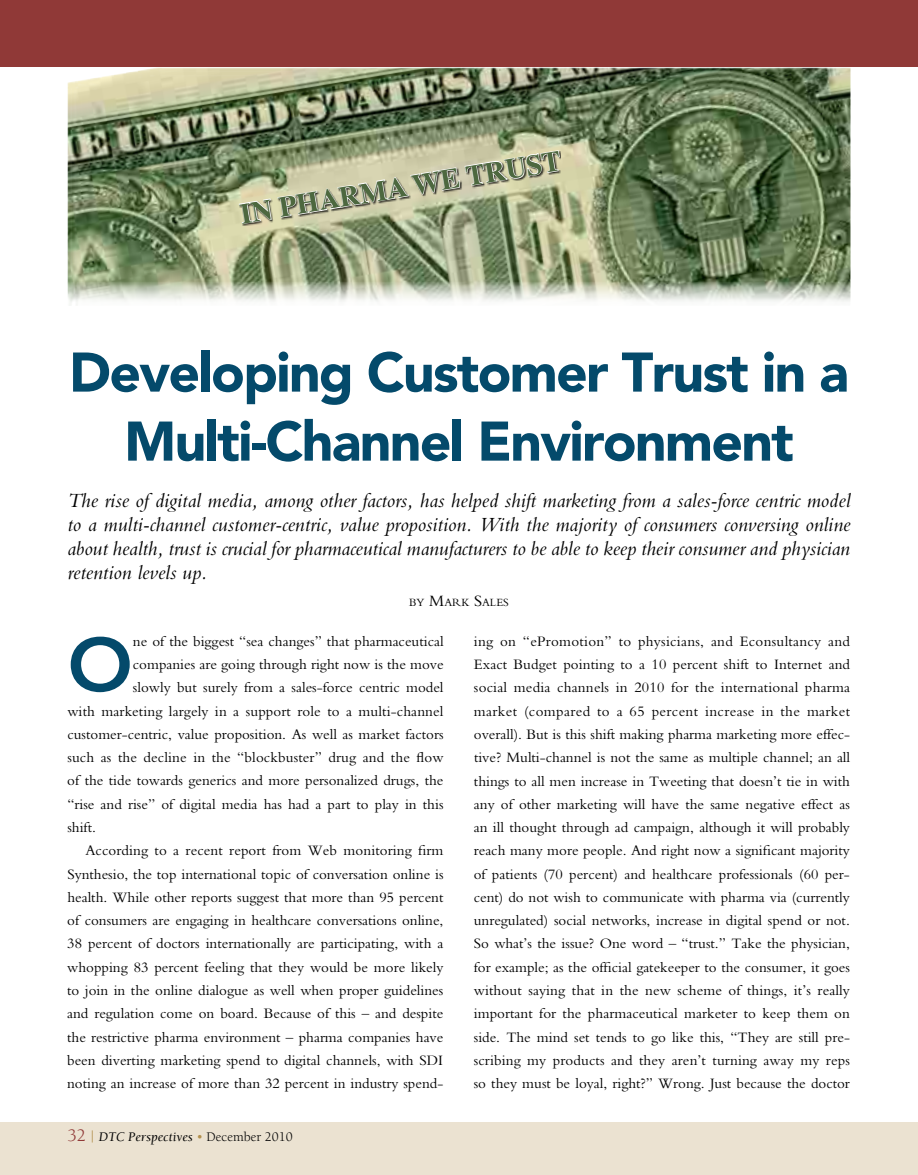
<style>
.page{position:relative;width:918px;height:1175px;background:#fff}
.page>*{position:absolute;margin:0;border:0;box-sizing:border-box;transform-origin:0 0}
.t1{font:800 74.7px "Avenir";color:#044a6b;scale:1.05 1}
.t2{font:900 55.2px/69px "Avenir";letter-spacing:-.03em;color:#044a6b;text-align:center}
.t3{font:700 28.8px "Times";color:#4d683f}
.t4{font:italic 21px/24px "Bembo";letter-spacing:-.005em;color:#000;text-align:justify}
.t5{font:15px/23.2px "Bembo";color:#000;text-align:justify}
.t6{font:italic 13.5px "Berkeley";color:#000}
.t7{font:11.55px "Bembo";color:#000}
.s1{font-size:16.5px}
.s2{font-style:normal;font-size:18px;color:#903937}
.s3{font-style:normal;font-size:15px;color:#b3904d}
.s4{font-style:normal;color:#b3904d}
.s5{font-style:normal}
</style>
<div class="page">
<div style="left:0;top:0;width:918px;height:67px;background:#903937"></div>
<div style="left:0;top:1122px;width:918px;height:52px;background:#ebe2d1"></div>
<img style="left:68px;top:68px;width:782px;height:235px">
<svg style="left:238px;top:149px;width:323px;height:76px;background:#b1b394"></svg>
<h3 class="t3" style="left:236px;top:185px;width:326px;rotate:-9deg">IN PHARMA WE TRUST</h3>
<h2 class="t2" style="left:69px;top:337px;width:781px">Developing Customer Trust in a<br>Multi-Channel Environment</h2>
<p class="t4" style="left:68px;top:488px;width:785px">The rise of digital media, among other factors, has helped shift marketing from a sales-force centric model to a multi-channel customer-centric, value proposition. With the majority of consumers conversing online about health, trust is crucial for pharmaceutical manufacturers to be able to keep their consumer and physician retention levels up.</p>
<p class="t7" style="left:409px;top:596px;width:101px">BY <span class="s1">M</span>ARK <span class="s1">S</span>ALES</p>
<h1 class="t1" style="left:68px;top:620px;width:64px">O</h1>
<p class="t5" style="left:133px;top:629px;width:312px">ne of the biggest “sea changes” that pharmaceutical</p>
<p class="t5" style="left:474px;top:629px;width:378px">ing on “ePromotion” to physicians, and Econsultancy and Exact Budget pointing to a 10 percent shift to Internet and social media channels in 2010 for the international pharma market (compared to a 65 percent increase in the market overall). But is this shift making pharma marketing more effec&shy;tive? Multi-channel is not the same as multiple channel; an all things to all men increase in Tweeting that doesn’t tie in with any of other marketing will have the same negative effect as an ill thought through ad campaign, although it will probably reach many more people. And right now a significant majority of patients (70 percent) and healthcare professionals (60 per&shy;cent) do not wish to communicate with pharma via (currently unregulated) social networks, increase in digital spend or not.<br>So what’s the issue? One word – “trust.” Take the physician, for example; as the official gatekeeper to the consumer, it goes without saying that in the new scheme of things, it’s really important for the pharmaceutical marketer to keep them on side. The mind set tends to go like this, “They are still pre&shy;scribing my products and they aren’t turning away my reps so they must be loyal, right?” Wrong. Just because the doctor</p>
<p class="t5" style="left:133px;top:652px;width:312px">companies are going through right now is the move</p>
<p class="t5" style="left:133px;top:675px;width:312px">slowly but surely from a sales-force centric model</p>
<p class="t5" style="left:67px;top:699px;width:378px">with marketing largely in a support role to a multi-channel</p>
<p class="t5" style="left:67px;top:722px;width:378px">customer-centric, value proposition. As well as market factors</p>
<p class="t5" style="left:67px;top:745px;width:378px">such as the decline in the “blockbuster” drug and the flow</p>
<p class="t5" style="left:67px;top:769px;width:378px">of the tide towards generics and more personalized drugs, the</p>
<p class="t5" style="left:67px;top:792px;width:378px">“rise and rise” of digital media has had a part to play in this</p>
<p class="t5" style="left:67px;top:815px;width:30px">shift.</p>
<p class="t5" style="left:85px;top:838px;width:360px">According to a recent report from Web monitoring firm</p>
<p class="t5" style="left:67px;top:862px;width:378px">Synthesio, the top international topic of conversation online is</p>
<p class="t5" style="left:67px;top:885px;width:378px">health. While other reports suggest that more than 95 percent</p>
<p class="t5" style="left:67px;top:908px;width:378px">of consumers are engaging in healthcare conversations online,</p>
<p class="t5" style="left:67px;top:931px;width:378px">38 percent of doctors internationally are participating, with a</p>
<p class="t5" style="left:67px;top:955px;width:378px">whopping 83 percent feeling that they would be more likely</p>
<p class="t5" style="left:67px;top:978px;width:378px">to join in the online dialogue as well when proper guidelines</p>
<p class="t5" style="left:67px;top:1001px;width:378px">and regulation come on board. Because of this – and despite</p>
<p class="t5" style="left:67px;top:1024px;width:378px">the restrictive pharma environment – pharma companies have</p>
<p class="t5" style="left:67px;top:1048px;width:378px">been diverting marketing spend to digital channels, with SDI</p>
<p class="t5" style="left:67px;top:1071px;width:378px">noting an increase of more than 32 percent in industry spend-</p>
<p class="t6" style="left:68px;top:1129px;width:227px"><span class="s2">32</span> <span class="s3">|</span> DTC Perspectives <span class="s4">•</span> <span class="s5">December 2010</span></p>
</div>
